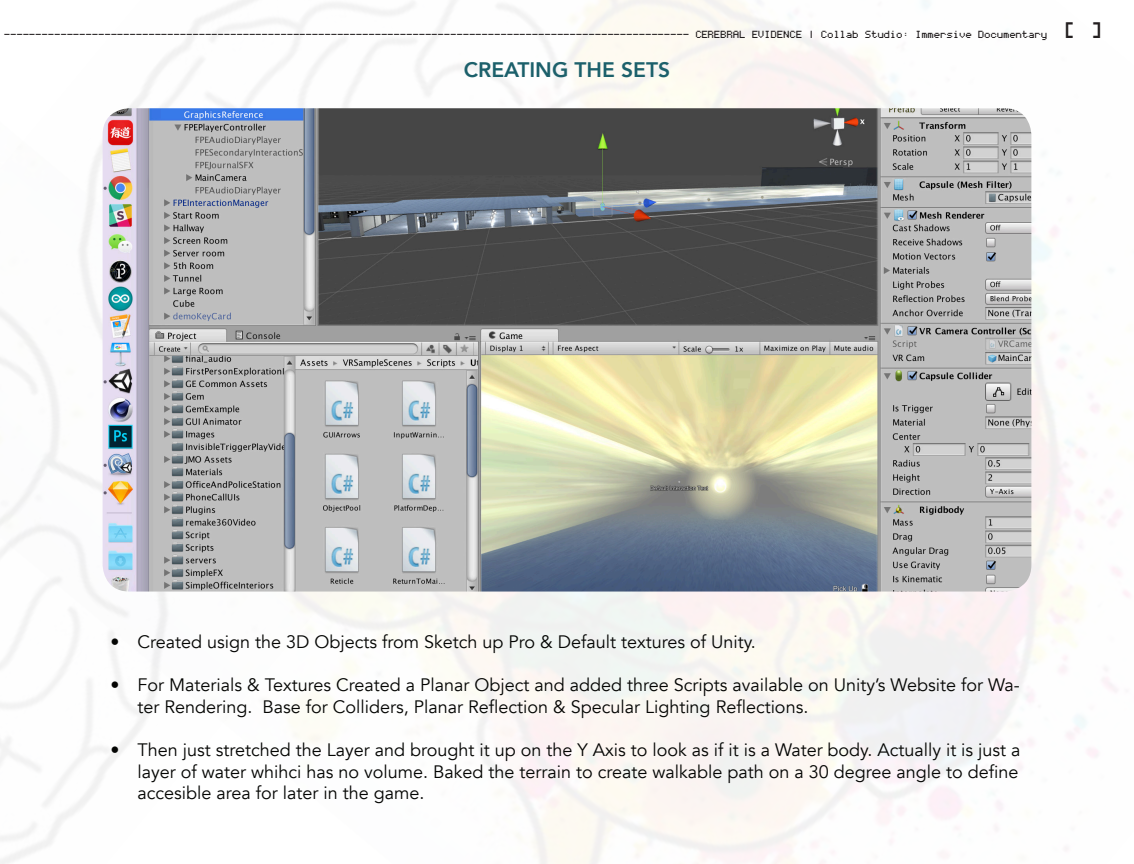
<style>
.page{position:relative;width:1134px;height:864px;background:#fff}
.page>*{position:absolute;margin:0;border:0;box-sizing:border-box;transform-origin:0 0}
.t1{font:800 21px "Avenir";color:#1c606b}
.t2{font:18px/21.6px "Avenir";color:#040503}
.t3{font:16.5px "Coder's Crux";color:#231f20}
.s1{font-size:36px}
</style>
<div class="page">
<img style="left:103px;top:108px;width:928px;height:484px">
<p class="t3" style="left:4px;top:23px;width:1102px">------------------------------------------------------------------------------------------------------------- CEREBRAL EVIDENCE | Collab Studio: Immersive Documentary <span class="s1">[ ]</span></p>
<p class="t1" style="left:464px;top:54px;width:208px">CREATING THE SETS</p>
<p class="t2" style="left:110px;top:631px;width:647px">• Created usign the 3D Objects from Sketch up Pro &amp; Default textures of Unity.</p>
<p class="t2" style="left:137px;top:675px;width:884px;text-indent:-27px">• For Materials &amp; Textures Created a Planar Object and added three Scripts available on Unity’s Website for Wa&shy;ter Rendering. Base for Colliders, Planar Reflection &amp; Specular Lighting Reflections.</p>
<p class="t2" style="left:137px;top:739px;width:885px;text-indent:-27px">• Then just stretched the Layer and brought it up on the Y Axis to look as if it is a Water body. Actually it is just a layer of water whihci has no volume. Baked the terrain to create walkable path on a 30 degree angle to define accesible area for later in the game.</p>
</div>
